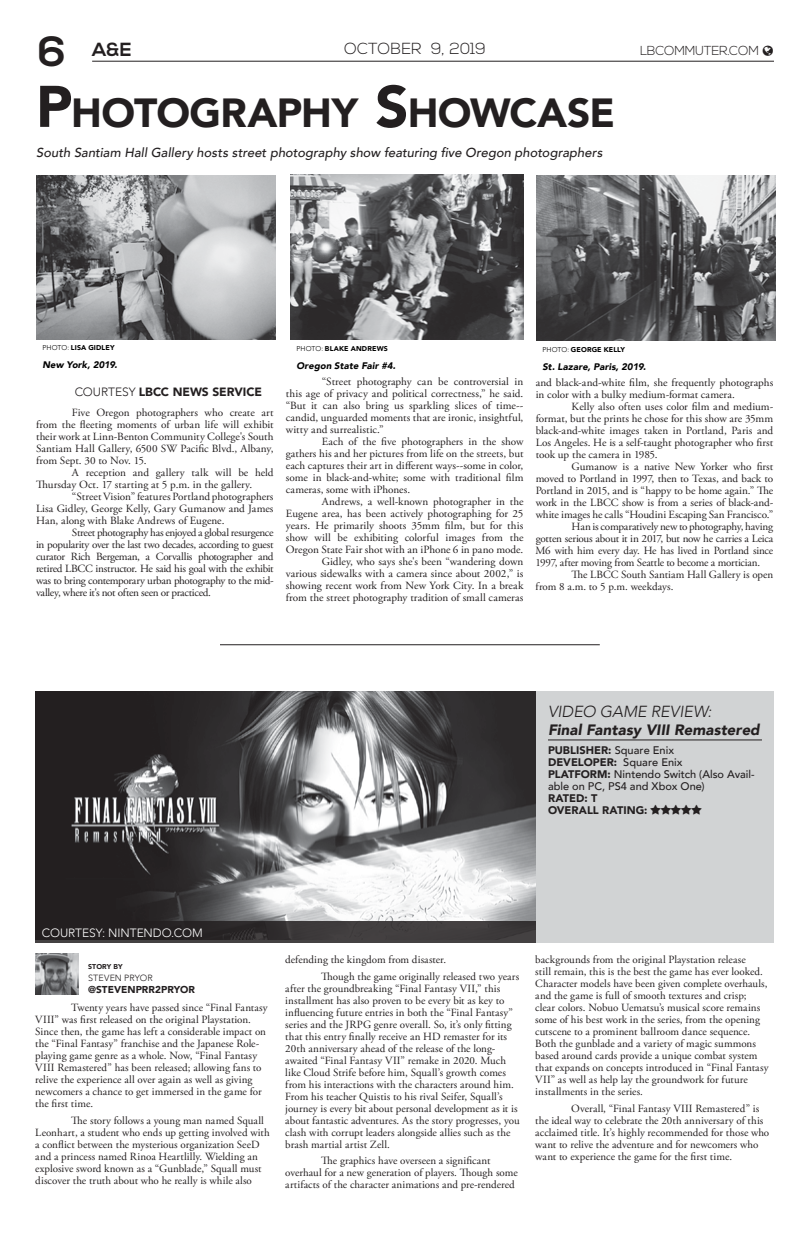
<style>
.page{position:relative;width:810px;height:1260px;background:#fff}
.page>*{position:absolute;margin:0;border:0;box-sizing:border-box;transform-origin:0 0}
.t1{font:900 40.6px "Avenir";letter-spacing:-.015em;color:#231f20}
.t2{font:700 19px "Nexa";color:#231f20}
.t3{font:italic 300 16px "Avenir";letter-spacing:-.005em;color:#231f20}
.t4{font:300 16px "Nexa";letter-spacing:.015em;color:#231f20}
.t5{font:italic 900 15px "Avenir";letter-spacing:.005em;color:#231f20}
.t6{font:italic 500 13px "Avenir";color:#231f20}
.t7{font:300 13px "Nexa";letter-spacing:-.02em;color:#231f20}
.t8{font:900 12px "Avenir";letter-spacing:-.005em;color:#231f20}
.t9{font:300 12px "Avenir";letter-spacing:-.005em;color:#fff}
.t10{font:11px/12px "Adobe Garamond Pro";letter-spacing:.005em;color:#231f20}
.t11{font:11px "Adobe Garamond Pro";letter-spacing:-.02em;color:#231f20}
.t12{font:500 11px/12px "Avenir";color:#231f20}
.t13{font:900 11px/12px "Avenir";color:#231f20}
.t14{font:900 10px "Avenir";letter-spacing:.005em;color:#231f20}
.t15{font:italic 900 9.5px "Avenir";letter-spacing:.01em;color:#000}
.t16{font:300 9px "Avenir";letter-spacing:.01em;color:#231f20}
.t17{font:900 7px "Avenir";letter-spacing:.02em;color:#000}
.t18{font:900 7px "Avenir";letter-spacing:.01em;color:#231f20}
.s1{font-size:42px}
.s2{font-style:inherit}
.s3{font-size:58px}
.s4{font-weight:300}
.s5{font-weight:900}
</style>
<div class="page">
<hr style="left:92px;top:61px;width:682px;height:1px;background:#231f20">
<img style="left:35px;top:691px;width:501px;height:230px">
<svg style="left:35px;top:921px;width:501px;height:21px;background:#343132"></svg>
<div style="left:536px;top:691px;width:238px;height:251px;background:#d1d3d4"></div>
<hr style="left:548px;top:739px;width:214px;height:1px;background:#231f20">
<img style="left:35px;top:954px;width:43px;height:40px">
<img style="left:290px;top:174px;width:233px;height:166px">
<img style="left:536px;top:175px;width:240px;height:166px">
<img style="left:36px;top:175px;width:240px;height:164px">
<hr style="left:220px;top:644px;width:380px;height:1px;background:#231f20">
<h2 class="t2" style="left:38px;top:39px;width:95px"><span class="s1">6</span> A&amp;E</h2>
<h3 class="t4" style="left:344px;top:40px;width:143px">OCTOBER <span class="s2">9, 2019</span></h3>
<p class="t7" style="left:640px;top:43px;width:120px">LBCOMMUTER.COM</p>
<h1 class="t1" style="left:36px;top:78px;width:581px"><span class="s3">P</span>HOTOGRAPHY <span class="s3">S</span>HOWCASE</h1>
<p class="t6" style="left:36px;top:145px;width:568px">South Santiam Hall Gallery hosts street photography show featuring five Oregon photographers</p>
<p class="t17" style="left:42px;top:342px;width:74px"><span class="s4">PHOTO:</span> LISA GIDLEY</p>
<p class="t15" style="left:42px;top:357px;width:76px">New York, 2019.</p>
<p class="t8" style="left:75px;top:382px;width:189px"><span class="s4">COURTESY</span> LBCC NEWS SERVICE</p>
<p class="t10" style="left:36px;top:407px;width:239px;text-align:justify;text-indent:36px">Five Oregon photographers who create art from the fleeting moments of urban life will exhibit their work at Linn-Benton Community College's South Santiam Hall Gallery, 6500 SW Pacific Blvd., Albany, from Sept. 30 to Nov. 15.</p>
<p class="t10" style="left:36px;top:467px;width:239px;text-indent:36px">A reception and gallery talk will be held<br>Thursday Oct. 17 starting at 5 p.m. in the gallery.</p>
<p class="t10" style="left:36px;top:491px;width:239px;text-align:justify;text-indent:36px">“Street Vision” features Portland photographers Lisa Gidley, George Kelly, Gary Gumanow and James Han, along with Blake Andrews of Eugene.</p>
<p class="t10" style="left:36px;top:527px;width:239px;text-align:justify;text-indent:36px">Street photography has enjoyed a global resurgence in popularity over the last two decades, according to guest curator Rich Bergeman, a Corvallis photographer and retired LBCC instructor. He said his goal with the exhibit was to bring contemporary urban photography to the mid&shy;valley, where it's not often seen or practiced.</p>
<p class="t17" style="left:296px;top:343px;width:93px"><span class="s4">PHOTO:</span> BLAKE ANDREWS</p>
<p class="t15" style="left:296px;top:358px;width:101px">Oregon State Fair #4.</p>
<p class="t10" style="left:286px;top:376px;width:239px;text-align:justify;text-indent:36px">“Street photography can be controversial in this age of privacy and political correctness,” he said. “But it can also bring us sparkling slices of time-- candid, unguarded moments that are ironic, insightful, witty and surrealistic.”</p>
<p class="t10" style="left:286px;top:436px;width:239px;text-align:justify;text-indent:36px">Each of the five photographers in the show gathers his and her pictures from life on the streets, but each captures their art in different ways--some in color, some in black-and-white; some with traditional film cameras, some with iPhones.</p>
<p class="t10" style="left:286px;top:496px;width:239px;text-align:right">Andrews, a well-known photographer in the<br>Eugene area, has been actively photographing for 25 years. He primarily shoots 35mm film, but for this show will be exhibiting colorful images from the Oregon State Fair shot with an iPhone 6 in pano mode.<br>Gidley, who says she's been “wandering down<br>various sidewalks with a camera since about 2002,” is showing recent work from New York City. In a break from the street photography tradition of small cameras</p>
<p class="t17" style="left:542px;top:344px;width:84px"><span class="s4">PHOTO:</span> GEORGE KELLY</p>
<p class="t15" style="left:542px;top:359px;width:105px">St. Lazare, Paris, 2019.</p>
<p class="t10" style="left:536px;top:377px;width:239px">and black-and-white film, she frequently photographs in color with a bulky medium-format camera.</p>
<p class="t10" style="left:536px;top:401px;width:239px;text-align:justify;text-indent:36px">Kelly also often uses color film and medium&shy;format, but the prints he chose for this show are 35mm black-and-white images taken in Portland, Paris and Los Angeles. He is a self-taught photographer who first took up the camera in 1985.</p>
<p class="t10" style="left:572px;top:461px;width:203px">Gumanow is a native New Yorker who first</p>
<p class="t10" style="left:536px;top:473px;width:239px">moved to Portland in 1997, then to Texas, and back to</p>
<p class="t10" style="left:536px;top:485px;width:239px">Portland in 2015, and is “happy to be home again.” The</p>
<p class="t10" style="left:536px;top:497px;width:239px">work in the LBCC show is from a series of black-and-</p>
<p class="t10" style="left:536px;top:509px;width:239px">white images he calls “Houdini Escaping San Francisco.”</p>
<p class="t11" style="left:572px;top:520px;width:203px">Han is comparatively new to photography, having</p>
<p class="t11" style="left:536px;top:532px;width:239px">gotten serious about it in 2017, but now he carries a Leica</p>
<p class="t10" style="left:536px;top:545px;width:239px">M6 with him every day. He has lived in Portland since</p>
<p class="t11" style="left:536px;top:556px;width:226px">1997, after moving from Seattle to become a mortician.</p>
<p class="t10" style="left:572px;top:569px;width:203px">The LBCC South Santiam Hall Gallery is open</p>
<p class="t10" style="left:536px;top:581px;width:139px">from 8 a.m. to 5 p.m. weekdays.</p>
<h3 class="t3" style="left:548px;top:702px;width:165px">VIDEO GAME REVIEW:</h3>
<h3 class="t5" style="left:548px;top:718px;width:213px">Final Fantasy VIII Remastered</h3>
<p class="t12" style="left:548px;top:743px;width:208px"><span class="s5">PUBLISHER:</span> Square Enix<br><span class="s5">DEVELOPER:</span> Square Enix<br><span class="s5">PLATFORM:</span> Nintendo Switch (Also Avail&shy;able on PC, PS4 and Xbox One)</p>
<p class="t13" style="left:548px;top:792px;width:101px">RATED: T<br>OVERALL RATING:</p>
<p class="t9" style="left:42px;top:925px;width:162px">COURTESY: NINTENDO.COM</p>
<p class="t18" style="left:88px;top:960px;width:36px">STORY BY</p>
<p class="t16" style="left:88px;top:972px;width:66px">STEVEN PRYOR</p>
<p class="t14" style="left:88px;top:981px;width:108px">@STEVENPRR2PRYOR</p>
<p class="t10" style="left:35px;top:1002px;width:234px;text-indent:36px">Twenty years have passed since “Final Fantasy VIII” was first released on the original Playstation.<br>Since then, the game has left a considerable impact on the “Final Fantasy” franchise and the Japanese Role&shy;playing game genre as a whole. Now, “Final Fantasy VIII Remastered” has been released; allowing fans to relive the experience all over again as well as giving newcomers a chance to get immersed in the game for the first time.</p>
<p class="t10" style="left:35px;top:1115px;width:236px;text-indent:36px">The story follows a young man named Squall Leonhart, a student who ends up getting involved with a conflict between the mysterious organization SeeD and a princess named Rinoa Heartlilly. Wielding an explosive sword known as a “Gunblade,” Squall must discover the truth about who he really is while also</p>
<p class="t10" style="left:321px;top:952px;width:199px;line-height:16.5px;text-indent:-36px">defending the kingdom from disaster.<br>Though the game originally released two years</p>
<p class="t10" style="left:285px;top:983px;width:236px">after the groundbreaking “Final Fantasy VII,” this installment has also proven to be every bit as key to influencing future entries in both the “Final Fantasy” series and the JRPG genre overall. So, it’s only fitting that this entry finally receive an HD remaster for its 20th anniversary ahead of the release of the long&shy;awaited “Final Fantasy VII” remake in 2020. Much like Cloud Strife before him, Squall’s growth comes from his interactions with the characters around him.<br>From his teacher Quistis to his rival Seifer, Squall’s journey is every bit about personal development as it is about fantastic adventures. As the story progresses, you clash with corrupt leaders alongside allies such as the brash martial artist Zell.</p>
<p class="t10" style="left:285px;top:1155px;width:234px;text-indent:36px">The graphics have overseen a significant overhaul for a new generation of players. Though some artifacts of the character animations and pre-rendered</p>
<p class="t10" style="left:535px;top:954px;width:235px">backgrounds from the original Playstation release<br>still remain, this is the best the game has ever looked.<br>Character models have been given complete overhauls, and the game is full of smooth textures and crisp; clear colors. Nobuo Uematsu’s musical score remains some of his best work in the series, from the opening cutscene to a prominent ballroom dance sequence.<br>Both the gunblade and a variety of magic summons based around cards provide a unique combat system that expands on concepts introduced in “Final Fantasy VII” as well as help lay the groundwork for future installments in the series.</p>
<p class="t10" style="left:535px;top:1103px;width:236px;text-indent:36px">Overall, “Final Fantasy VIII Remastered” is the ideal way to celebrate the 20th anniversary of this acclaimed title. It’s highly recommended for those who want to relive the adventure and for newcomers who want to experience the game for the first time.</p>
</div>
